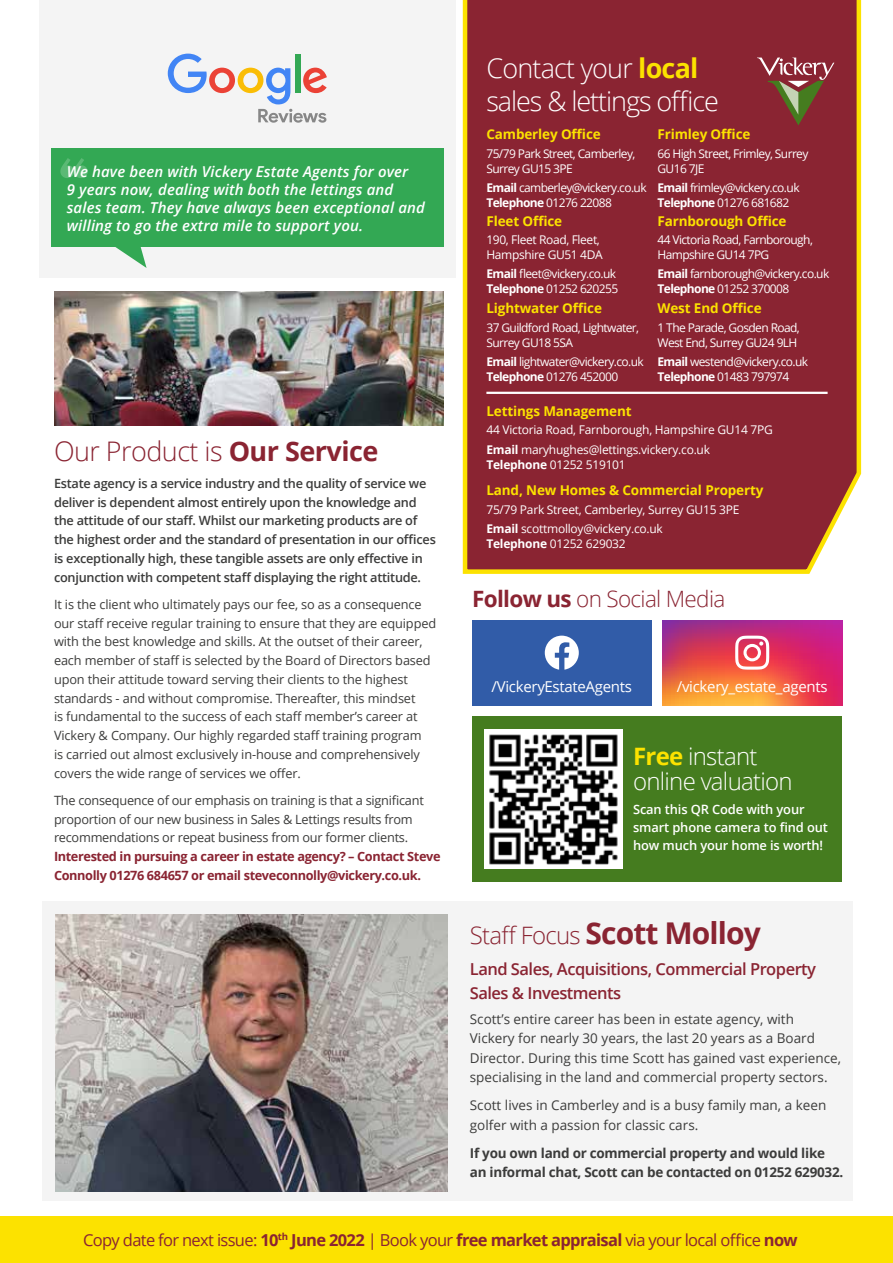
<style>
.page{position:relative;width:893px;height:1263px;background:#fff}
.page>*{position:absolute;margin:0;border:0;box-sizing:border-box;transform-origin:0 0}
.t1{font:700 30px "Open Sans";letter-spacing:-.03em;color:#8a2432}
.t2{font:300 27px/32.4px "Open Sans";letter-spacing:-.04em;color:#fff}
.t3{font:300 27px "Open Sans";letter-spacing:-.02em;color:#8a2432}
.t4{font:300 24px/25.5px "Open Sans";letter-spacing:-.03em;color:#fff}
.t5{font:300 22.5px "Open Sans";letter-spacing:-.03em;color:#8a2432}
.t6{font:16.5px "Open Sans";letter-spacing:-.04em;color:#8a2432}
.t7{font:600 16.5px/24px "Open Sans";letter-spacing:-.03em;color:#8a2432}
.t8{font:italic 600 15px/18px "Open Sans";letter-spacing:.01em;color:#fff}
.t9{font:15px "Open Sans";letter-spacing:-.02em;color:#fff}
.t10{font:13.5px/19.5px "Open Sans";color:#3c3c3b}
.t11{font:700 13.5px "Open Sans";letter-spacing:-.01em;color:#fce200}
.t12{font:700 13.5px/19.5px "Open Sans";letter-spacing:-.02em;color:#3c3c3b}
.t13{font:600 12.9px/18px "Open Sans";letter-spacing:-.01em;color:#fff}
.t14{font:12.75px/18.8px "Open Sans";letter-spacing:-.01em;color:#3c3c3b}
.t15{font:600 12.75px/18.8px "Open Sans";letter-spacing:-.02em;color:#3c3c3b}
.t16{font:700 12.75px/18.8px "Open Sans";letter-spacing:-.03em;color:#8a2432}
.t17{font:12px/15px "Open Sans";letter-spacing:-.05em;color:#fff}
.t18{font:12px/19.2px "Open Sans";letter-spacing:-.02em;color:#fff}
.t19{font:12px/15px "Open Sans";letter-spacing:-.03em;color:#fff}
.s1{font-weight:700}
.s2{font-weight:700;color:#fce200}
.s3{font-weight:300;font-size:24px}
</style>
<div class="page">
<div style="left:462px;top:0;width:400px;height:574px;background:#8a2432"></div>
<div style="left:39px;top:0;width:416px;height:278px;background:#f4f4f4"></div>
<div style="left:42px;top:901px;width:810px;height:300px;background:#f4f4f4"></div>
<svg style="left:757px;top:58px;width:77px;height:67px;background:#8c4945"></svg>
<hr style="left:486px;top:392px;width:342px;height:2px;background:#fff">
<svg style="left:168px;top:54px;width:159px;height:69px"></svg>
<div style="left:472px;top:716px;width:370px;height:166px;background:#457c1f"></div>
<div style="left:472px;top:621px;width:180px;height:85px;background:#315ca8"></div>
<div style="left:51px;top:148px;width:392px;height:99px;background:#33a854"></div>
<svg style="left:662px;top:621px;width:180px;height:85px;background:#dc4c5a"></svg>
<svg style="left:545px;top:636px;width:34px;height:34px"></svg>
<svg style="left:735px;top:636px;width:34px;height:34px"></svg>
<div style="left:484px;top:729px;width:139px;height:140px;background:#fff"></div>
<img style="left:489px;top:734px;width:129px;height:131px">
<svg style="left:115px;top:247px;width:32px;height:21px"></svg>
<svg style="left:60px;top:158px;width:28px;height:20px"></svg>
<div style="left:0;top:1216px;width:893px;height:47px;background:#fce200"></div>
<img style="left:55px;top:915px;width:392px;height:277px">
<img style="left:54px;top:292px;width:389px;height:133px">
<p class="t8" style="left:67px;top:162px;width:360px">We have been with Vickery Estate Agents for over<br>9 years now, dealing with both the lettings and sales team. They have always been exceptional and willing to go the extra mile to support you.</p>
<h2 class="t3" style="left:54px;top:432px;width:326px">Our Product is <span class="s1">Our Service</span></h2>
<p class="t15" style="left:54px;top:474px;width:383px">Estate agency is a service industry and the quality of service we deliver is dependent almost entirely upon the knowledge and the attitude of our staff. Whilst our marketing products are of the highest order and the standard of presentation in our offices is exceptionally high, these tangible assets are only effective in conjunction with competent staff displaying the right attitude.</p>
<p class="t14" style="left:54px;top:594px;width:384px">It is the client who ultimately pays our fee, so as a consequence our staff receive regular training to ensure that they are equipped with the best knowledge and skills. At the outset of their career, each member of staff is selected by the Board of Directors based upon their attitude toward serving their clients to the highest standards - and without compromise. Thereafter, this mindset<br>is fundamental to the success of each staff member’s career at Vickery &amp; Company. Our highly regarded staff training program<br>is carried out almost exclusively in-house and comprehensively covers the wide range of services we offer.</p>
<p class="t14" style="left:54px;top:791px;width:371px">The consequence of our emphasis on training is that a significant proportion of our new business in Sales &amp; Lettings results from recommendations or repeat business from our former clients.</p>
<p class="t16" style="left:54px;top:847px;width:388px">Interested in pursuing a career in estate agency? – Contact Steve<br>Connolly 01276 684657 or email steveconnolly@vickery.co.uk.</p>
<h2 class="t2" style="left:486px;top:51px;width:234px">Contact your <span class="s2">local </span>sales &amp; lettings office</h2>
<p class="t11" style="left:486px;top:125px;width:116px">Camberley Office</p>
<p class="t11" style="left:657px;top:125px;width:94px">Frimley Office</p>
<p class="t17" style="left:486px;top:145px;width:151px">75/79 Park Street, Camberley,<br>Surrey GU15 3PE</p>
<p class="t17" style="left:486px;top:180px;width:162px"><span class="s1">Email</span> camberley@vickery.co.uk<br><span class="s1">Telephone</span> 01276 22088</p>
<p class="t19" style="left:486px;top:232px;width:118px">190, Fleet Road, Fleet,<br>Hampshire GU51 4DA</p>
<p class="t17" style="left:486px;top:266px;width:133px"><span class="s1">Email</span> fleet@vickery.co.uk<br><span class="s1">Telephone</span> 01252 620255</p>
<p class="t17" style="left:486px;top:320px;width:154px">37 Guildford Road, Lightwater,<br>Surrey GU18 5SA</p>
<p class="t17" style="left:486px;top:354px;width:159px"><span class="s1">Email</span> lightwater@vickery.co.uk<br><span class="s1">Telephone</span> 01276 452000</p>
<p class="t11" style="left:486px;top:211px;width:77px">Fleet Office</p>
<p class="t11" style="left:486px;top:299px;width:117px">Lightwater Office</p>
<p class="t17" style="left:657px;top:145px;width:152px">66 High Street, Frimley, Surrey<br>GU16 7JE</p>
<p class="t17" style="left:657px;top:180px;width:144px"><span class="s1">Email</span> frimley@vickery.co.uk<br><span class="s1">Telephone</span> 01276 681682</p>
<p class="t17" style="left:657px;top:232px;width:157px">44 Victoria Road, Farnborough,<br>Hampshire GU14 7PG</p>
<p class="t17" style="left:657px;top:266px;width:173px"><span class="s1">Email</span> farnborough@vickery.co.uk<br><span class="s1">Telephone</span> 01252 370008</p>
<p class="t17" style="left:657px;top:319px;width:144px">1 The Parade, Gosden Road,<br>West End, Surrey GU24 9LH</p>
<p class="t17" style="left:657px;top:354px;width:152px"><span class="s1">Email</span> westend@vickery.co.uk<br><span class="s1">Telephone</span> 01483 797974</p>
<p class="t11" style="left:657px;top:211px;width:131px">Farnborough Office</p>
<p class="t11" style="left:657px;top:299px;width:106px">West End Office</p>
<p class="t11" style="left:486px;top:401px;width:147px">Lettings Management</p>
<p class="t18" style="left:486px;top:420px;width:288px">44 Victoria Road, Farnborough, Hampshire GU14 7PG<br><span class="s1">Email</span> maryhughes@lettings.vickery.co.uk</p>
<p class="t18" style="left:486px;top:454px;width:141px"><span class="s1">Telephone</span> 01252 519101</p>
<p class="t18" style="left:486px;top:499px;width:255px">75/79 Park Street, Camberley, Surrey GU15 3PE<br><span class="s1">Email</span> scottmolloy@vickery.co.uk</p>
<p class="t18" style="left:486px;top:534px;width:141px"><span class="s1">Telephone</span> 01252 629032</p>
<p class="t11" style="left:486px;top:481px;width:279px">Land, New Homes &amp; Commercial Property</p>
<h3 class="t5" style="left:472px;top:583px;width:255px"><span class="s1">Follow us</span> on Social Media</h3>
<p class="t9" style="left:492px;top:676px;width:142px">/VickeryEstateAgents</p>
<p class="t9" style="left:677px;top:676px;width:152px">/vickery_estate_agents</p>
<h3 class="t4" style="left:633px;top:743px;width:161px"><span class="s2">Free</span> instant online valuation</h3>
<p class="t13" style="left:633px;top:800px;width:196px">Scan this QR Code with your smart phone camera to find out how much your home is worth!</p>
<h1 class="t1" style="left:470px;top:912px;width:292px"><span class="s3">Staff Focus</span> Scott Molloy</h1>
<p class="t7" style="left:470px;top:957px;width:348px">Land Sales, Acquisitions, Commercial Property<br>Sales &amp; Investments</p>
<p class="t10" style="left:470px;top:1009px;width:373px">Scott’s entire career has been in estate agency, with Vickery for nearly 30 years, the last 20 years as a Board Director. During this time Scott has gained vast experience, specialising in the land and commercial property sectors.</p>
<p class="t10" style="left:470px;top:1095px;width:358px">Scott lives in Camberley and is a busy family man, a keen golfer with a passion for classic cars.</p>
<p class="t12" style="left:470px;top:1143px;width:375px">If you own land or commercial property and would like an informal chat, Scott can be contacted on 01252 629032.</p>
<p class="t6" style="left:83px;top:1229px;width:716px">Copy date for next issue: <span class="s1">10</span><sup>th</sup> <span class="s1">June 2022</span> | Book your <span class="s1">free market appraisal</span> via your local office <span class="s1">now</span></p>
</div>
